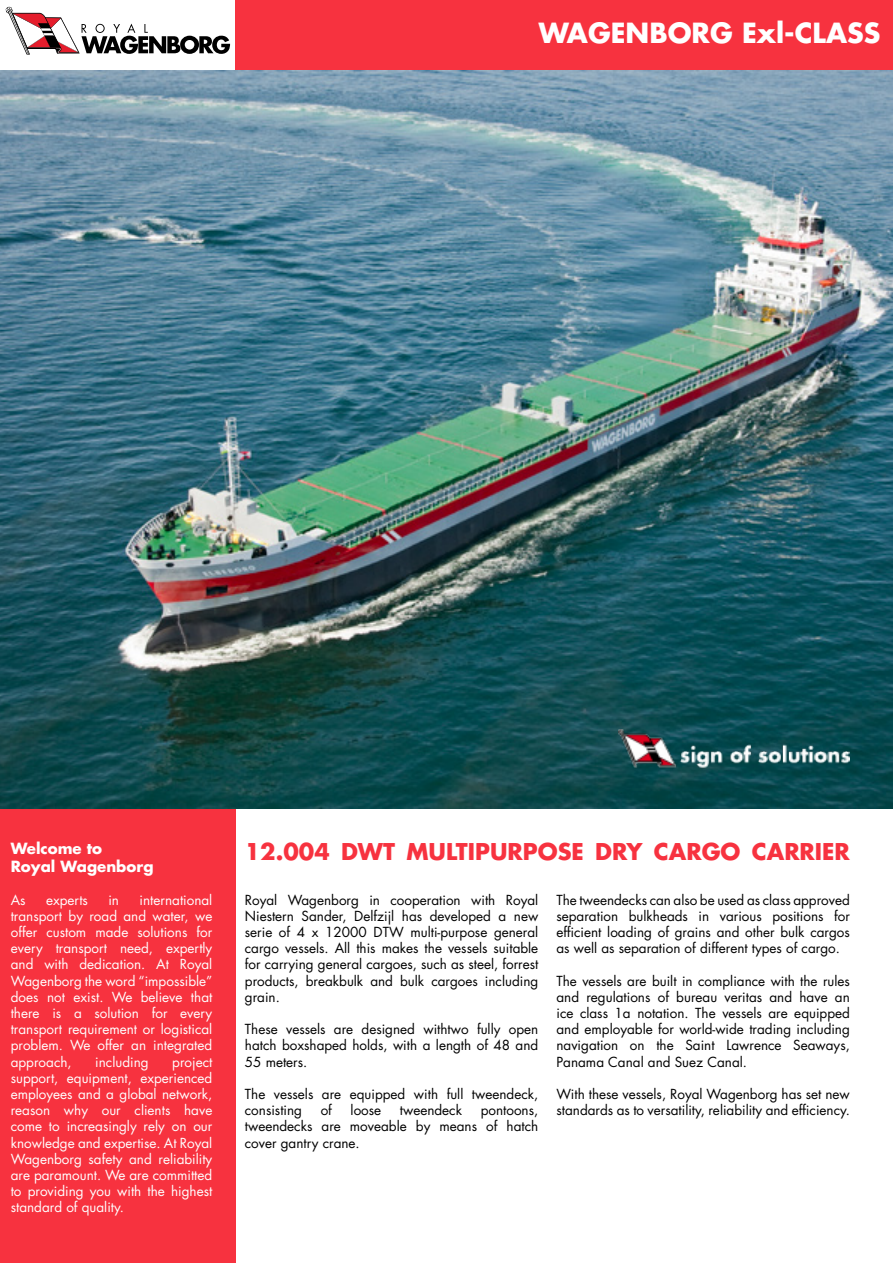
<style>
.page{position:relative;width:893px;height:1263px;background:#fff}
.page>*{position:absolute;margin:0;border:0;box-sizing:border-box;transform-origin:0 0}
.t1{font:700 27px "Futura LT";color:#fff}
.t2{font:700 22.5px "Futura LT";color:#f7323f}
.t3{font:700 15px/18px "Futura LT";color:#fff}
.t4{font:13.5px/16.2px "Futura LT";color:#000;text-align:justify}
.t5{font:13.5px/16.2px "Futura LT";color:#fff;text-align:justify}
</style>
<div class="page">
<svg style="left:6px;top:7px;width:224px;height:48px"></svg>
<div style="left:236px;top:0;width:657px;height:70px;background:#f7323f"></div>
<div style="left:0;top:538px;width:236px;height:725px;background:#f7323f"></div>
<img style="left:0;top:70px;width:893px;height:738px">
<img style="left:618px;top:729px;width:232px;height:41px">
<h1 class="t1" style="left:539px;top:15px;width:343px">WAGENBORG EXL-CLASS</h1>
<p class="t3" style="left:11px;top:839px;width:144px">WELCOME TO<br>ROYAL WAGENBORG</p>
<p class="t5" style="left:11px;top:892px;width:16px">As</p>
<p class="t5" style="left:46px;top:892px;width:43px">experts</p>
<p class="t5" style="left:108px;top:892px;width:12px">in</p>
<p class="t5" style="left:11px;top:892px;width:203px;text-indent:129px">international transport by road and water, we offer custom made solutions for every transport need, expertly and with dedication. At Royal Wagenborg the word “impossible” does not exist. We believe that there is a solution for every transport requirement or logistical problem. We offer an integrated approach,</p>
<p class="t5" style="left:95px;top:1054px;width:55px">including</p>
<p class="t5" style="left:11px;top:1054px;width:203px;text-indent:162px">project support, equipment, experienced employees and a global network, reason why our clients have come to increasingly rely on our knowledge and expertise. At Royal Wagenborg safety and reliability are paramount. We are committed to providing you with the highest standard of quality.</p>
<h2 class="t2" style="left:245px;top:837px;width:606px">12.004 DWT MULTIPURPOSE DRY CARGO CARRIER</h2>
<p class="t4" style="left:245px;top:892px;width:295px">Royal Wagenborg in cooperation with Royal Niestern Sander, Delfzijl has developed a new serie of 4 x 12000 DTW multi-purpose general cargo vessels. All this makes the vessels suitable for carrying general cargoes, such as steel, forrest products, breakbulk and bulk cargoes including grain.</p>
<p class="t4" style="left:245px;top:1021px;width:295px">These vessels are designed withtwo fully open hatch boxshaped holds, with a length of 48 and 55 meters.</p>
<p class="t4" style="left:245px;top:1086px;width:295px">The vessels are equipped with full tweendeck, consisting</p>
<p class="t4" style="left:556px;top:892px;width:295px">The tweendecks can also be used as class approved separation bulkheads in various positions for efficient loading of grains and other bulk cargos as well as separation of different types of cargo.</p>
<p class="t4" style="left:556px;top:973px;width:295px">The vessels are built in compliance with the rules and regulations of bureau veritas and have an ice class 1a notation. The vessels are equipped and employable for world-wide trading including navigation on the Saint Lawrence Seaways, Panama Canal and Suez Canal.</p>
<p class="t4" style="left:556px;top:1086px;width:295px">With these vessels, Royal Wagenborg has set new standards as to versatility, reliability and efficiency.</p>
<p class="t4" style="left:321px;top:1102px;width:13px">of</p>
<p class="t4" style="left:351px;top:1102px;width:32px">loose</p>
<p class="t4" style="left:400px;top:1102px;width:64px">tweendeck</p>
<p class="t4" style="left:245px;top:1102px;width:295px;text-indent:236px">pontoons, tweendecks are moveable by means of hatch cover gantry crane.</p>
</div>
